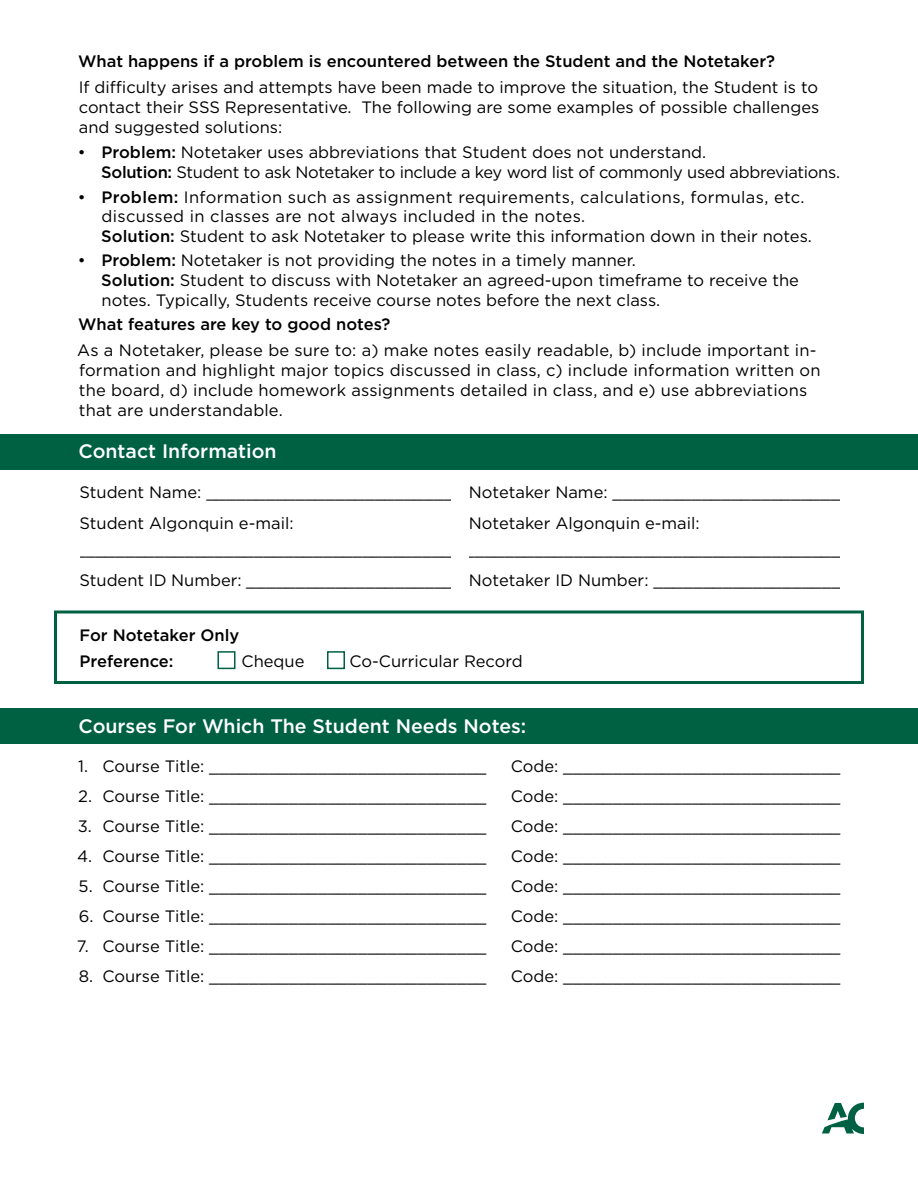
<style>
.page{position:relative;width:918px;height:1188px;background:#fff}
.page>*{position:absolute;margin:0;border:0;box-sizing:border-box;transform-origin:0 0}
.t1{font:500 19.5px "Gotham";color:#fff}
.t2{font:16.5px/19.8px "Gotham";color:#000}
.t3{font:16.5px/19.8px "Gotham";letter-spacing:.02em;color:#000}
.t4{font:16.5px/19.8px "Gotham";letter-spacing:-.02em;color:#000}
.t5{font:500 16.5px/25.8px "Gotham";color:#000}
.s1{font-weight:500}
</style>
<div class="page">
<div style="left:0;top:434px;width:918px;height:36px;background:#006142"></div>
<div style="left:0;top:708px;width:918px;height:36px;background:#006142"></div>
<div style="left:54px;top:610px;width:810px;height:74px;border:3px solid #006142"></div>
<svg style="left:822px;top:1103px;width:42px;height:31px"></svg>
<div style="left:218px;top:651px;width:18px;height:18px;border:2px solid #006142"></div>
<div style="left:327px;top:651px;width:18px;height:18px;border:2px solid #006142"></div>
<p class="t5" style="left:78px;top:48px;width:698px">What happens if a problem is encountered between the Student and the Notetaker?</p>
<p class="t2" style="left:79px;top:77px;width:742px;text-align:justify">If difficulty arises and attempts have been made to improve the situation, the Student is to contact their SSS Representative. The following are some examples of possible challenges and suggested solutions:</p>
<p class="t4" style="left:101px;top:142px;width:740px;text-indent:-24px">• <span class="s1">Problem:</span> Notetaker uses abbreviations that Student does not understand.<br><span class="s1">Solution:</span> Student to ask Notetaker to include a key word list of commonly used abbreviations.</p>
<p class="t3" style="left:101px;top:186px;width:712px;text-indent:-24px">• <span class="s1">Problem:</span> Information such as assignment requirements, calculations, formulas, etc. discussed in classes are not always included in the notes.<br><span class="s1">Solution:</span> Student to ask Notetaker to please write this information down in their notes.</p>
<p class="t2" style="left:101px;top:250px;width:699px;text-indent:-24px">• <span class="s1">Problem:</span> Notetaker is not providing the notes in a timely manner.<br><span class="s1">Solution:</span> Student to discuss with Notetaker an agreed-upon timeframe to receive the notes. Typically, Students receive course notes before the next class.</p>
<p class="t5" style="left:78px;top:311px;width:314px">What features are key to good notes?</p>
<p class="t2" style="left:77px;top:340px;width:745px">As a Notetaker, please be sure to: a) make notes easily readable, b) include important in&shy;formation and highlight major topics discussed in class, c) include information written on the board, d) include homework assignments detailed in class, and e) use abbreviations that are understandable.</p>
<p class="t1" style="left:79px;top:439px;width:200px">Contact Information</p>
<p class="t2" style="left:79px;top:476px;width:376px;line-height:31.5px">Student Name: _________________________<br>Student Algonquin e-mail:</p>
<p class="t2" style="left:76px;top:533px;width:380px;line-height:31.5px">______________________________________<br>Student ID Number: _____________________</p>
<p class="t2" style="left:469px;top:476px;width:373px;line-height:31.5px">Notetaker Name: _______________________<br>Notetaker Algonquin e-mail:</p>
<p class="t2" style="left:465px;top:533px;width:378px;line-height:31.5px">______________________________________<br>Notetaker ID Number: ___________________</p>
<p class="t5" style="left:80px;top:622px;width:161px">For Notetaker Only<br>Preference:</p>
<p class="t2" style="left:241px;top:651px;width:64px">Cheque</p>
<p class="t2" style="left:349px;top:651px;width:175px">Co-Curricular Record</p>
<p class="t1" style="left:79px;top:713px;width:449px">Courses For Which The Student Needs Notes:</p>
<p class="t2" style="left:78px;top:756px;width:410px">1. Course Title: ____________________________</p>
<p class="t2" style="left:511px;top:756px;width:331px">Code: ____________________________</p>
<p class="t2" style="left:78px;top:786px;width:410px">2. Course Title: ____________________________</p>
<p class="t2" style="left:511px;top:786px;width:331px">Code: ____________________________</p>
<p class="t2" style="left:78px;top:816px;width:410px">3. Course Title: ____________________________</p>
<p class="t2" style="left:511px;top:816px;width:331px">Code: ____________________________</p>
<p class="t2" style="left:77px;top:846px;width:411px">4. Course Title: ____________________________</p>
<p class="t2" style="left:511px;top:846px;width:331px">Code: ____________________________</p>
<p class="t2" style="left:79px;top:876px;width:409px">5. Course Title: ____________________________</p>
<p class="t2" style="left:511px;top:876px;width:331px">Code: ____________________________</p>
<p class="t2" style="left:79px;top:906px;width:409px">6. Course Title: ____________________________</p>
<p class="t2" style="left:511px;top:906px;width:331px">Code: ____________________________</p>
<p class="t2" style="left:77px;top:936px;width:411px">7. Course Title: ____________________________</p>
<p class="t2" style="left:511px;top:936px;width:331px">Code: ____________________________</p>
<p class="t2" style="left:79px;top:966px;width:409px">8. Course Title: ____________________________</p>
<p class="t2" style="left:511px;top:966px;width:331px">Code: ____________________________</p>
</div>
